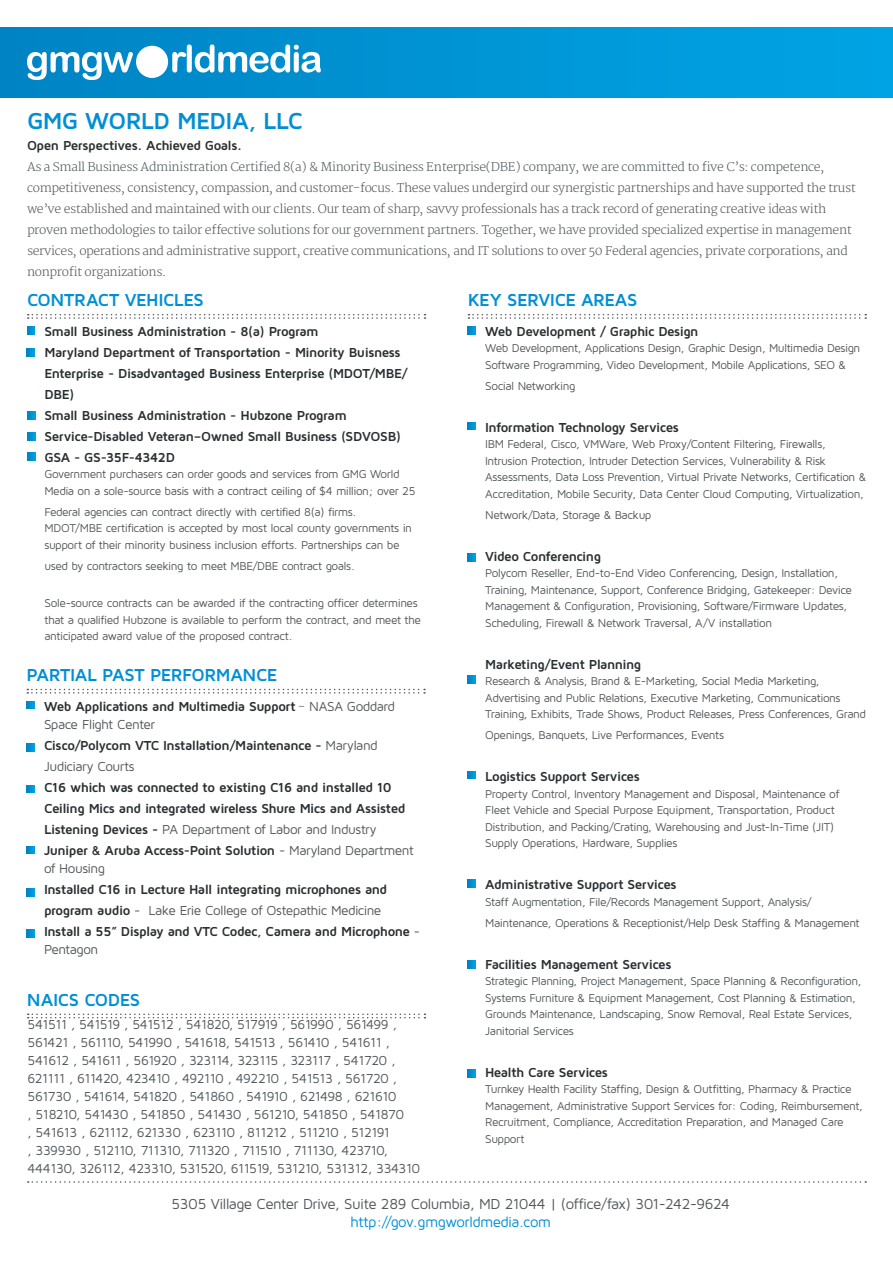
<style>
.page{position:relative;width:893px;height:1263px;background:#fff}
.page>*{position:absolute;margin:0;border:0;box-sizing:border-box;transform-origin:0 0}
.t1{font:700 24px "Maven Pro";letter-spacing:-.025em;color:#008fd5}
.t2{font:700 18px "Maven Pro";letter-spacing:-.025em;color:#008fd5}
.t3{font:15px "Maven Pro";letter-spacing:-.035em;color:#52575b}
.t4{font:15px "Maven Pro";letter-spacing:-.04em;color:#008fd5}
.t5{font:700 13.5px/21px "Maven Pro";letter-spacing:-.04em;color:#292e31}
.t6{font:13.5px/18px "Maven Pro";letter-spacing:-.035em;color:#52575b}
.t7{font:300 12px/21px "Merriweather";letter-spacing:-.025em;color:#52575b}
.t8{font:11.7px/16.5px "Maven Pro";letter-spacing:-.04em;color:#52575b}
.s1{font-family:"Merriweather";font-weight:300;font-size:12px;color:#52575b}
.s2{font-weight:400;color:#52575b}
</style>
<div class="page">
<svg style="left:28px;top:1181px;width:838px;height:2px"></svg>
<div style="left:0;top:27px;width:893px;height:70px;background:linear-gradient(to right,#0083c4,#00a4e4)"></div>
<svg style="left:27px;top:44px;width:294px;height:36px"></svg>
<svg style="left:28px;top:314px;width:397px;height:5px"></svg>
<svg style="left:468px;top:314px;width:398px;height:5px"></svg>
<svg style="left:27px;top:689px;width:398px;height:5px"></svg>
<svg style="left:28px;top:1013px;width:397px;height:5px"></svg>
<svg style="left:27px;top:326px;width:8px;height:8px"></svg>
<svg style="left:27px;top:349px;width:7px;height:7px"></svg>
<svg style="left:27px;top:411px;width:8px;height:8px"></svg>
<svg style="left:27px;top:701px;width:7px;height:8px"></svg>
<svg style="left:27px;top:744px;width:7px;height:8px"></svg>
<svg style="left:27px;top:785px;width:7px;height:8px"></svg>
<svg style="left:27px;top:930px;width:7px;height:7px"></svg>
<svg style="left:27px;top:846px;width:7px;height:8px"></svg>
<svg style="left:27px;top:888px;width:7px;height:8px"></svg>
<svg style="left:468px;top:326px;width:8px;height:8px"></svg>
<svg style="left:468px;top:422px;width:8px;height:8px"></svg>
<svg style="left:468px;top:553px;width:8px;height:8px"></svg>
<svg style="left:468px;top:676px;width:8px;height:7px"></svg>
<svg style="left:468px;top:771px;width:8px;height:8px"></svg>
<svg style="left:468px;top:880px;width:8px;height:8px"></svg>
<svg style="left:468px;top:961px;width:8px;height:7px"></svg>
<svg style="left:468px;top:1069px;width:8px;height:8px"></svg>
<svg style="left:27px;top:433px;width:8px;height:8px"></svg>
<svg style="left:27px;top:452px;width:8px;height:8px"></svg>
<h1 class="t1" style="left:27px;top:106px;width:183px">GMG World Media</h1>
<h1 class="t1" style="left:248px;top:106px;width:56px">, LLC</h1>
<p class="t5" style="left:27px;top:134px;width:217px">Open Perspectives. Achieved Goals.</p>
<p class="t7" style="left:27px;top:156px;width:830px">As a Small Business Administration Certified 8(a) &amp; Minority Business Enterprise(DBE) company, we are committed to five C’s: competence, competitiveness, consistency, compassion, and customer-focus. These values undergird our synergistic partnerships and have supported the trust we’ve established and maintained with our clients. Our team of sharp, savvy professionals has a track record of generating creative ideas with proven methodologies to tailor effective solutions for our government partners. Together, we have provided specialized expertise in management services, operations and administrative support, creative communications, and IT solutions to over 50 Federal agencies, private corporations, and nonprofit organizations.</p>
<h2 class="t2" style="left:27px;top:289px;width:72px">contract</h2>
<h2 class="t2" style="left:125px;top:289px;width:11px">vehicles</h2>
<h2 class="t2" style="left:468px;top:289px;width:81px">Key Service</h2>
<h2 class="t2" style="left:581px;top:289px;width:35px">Areas</h2>
<p class="t5" style="left:44px;top:320px;width:365px">Small Business Administration - 8(a) Program<br>Maryland Department of Transportation - Minority Buisness Enterprise - Disadvantaged Business Enterprise (MDOT/MBE/ DBE)<br>Small Business Administration - Hubzone Program Service-Disabled Veteran–Owned Small Business (SDVOSB)<br>GSA - GS-35F-4342D</p>
<p class="t8" style="left:44px;top:465px;width:373px">Government purchasers can order goods and services from GMG World<br>Media on a sole-source basis with a contract ceiling of $4 million; over 25</p>
<p class="t8" style="left:44px;top:503px;width:369px">Federal agencies can contract directly with certified 8(a) firms.<br>MDOT/MBE certification is accepted by most local county governments in support of their minority business inclusion efforts. Partnerships can be</p>
<p class="t8" style="left:44px;top:557px;width:312px">used by contractors seeking to meet MBE/DBE contract goals.</p>
<p class="t8" style="left:44px;top:594px;width:378px">Sole-source contracts can be awarded if the contracting officer determines that a qualified Hubzone is available to perform the contract, and meet the anticipated award value of the proposed contract.</p>
<h2 class="t2" style="left:27px;top:664px;width:44px">Pa rtial</h2>
<h2 class="t2" style="left:102px;top:664px;width:22px">Past</h2>
<h2 class="t2" style="left:150px;top:664px;width:117px">performance</h2>
<p class="t5" style="left:44px;top:697px;width:353px;line-height:18px">Web Applications and Multimedia Support <span class="s1">-</span> <span class="s2">NASA Goddard<br>Space Flight Center</span></p>
<p class="t5" style="left:44px;top:734px;width:335px">Cisco/Polycom VTC Installation/Maintenance - <span class="s2">Maryland<br>Judiciary Courts</span></p>
<p class="t5" style="left:44px;top:776px;width:371px">C16 which was connected to existing C16 and installed 10<br>Ceiling Mics and integrated wireless Shure Mics and Assisted Listening Devices - <span class="s2">PA Department of Labor and Industry </span>Juniper &amp; Aruba Access-Point Solution <span class="s2">- Maryland Department</span></p>
<p class="t6" style="left:44px;top:859px;width:63px">of Housing</p>
<p class="t5" style="left:44px;top:878px;width:378px">Installed C16 in Lecture Hall integrating microphones and program audio <span class="s2">- Lake Erie College of Ostepathic Medicine<br></span>Install a 55” Display and VTC Codec, Camera and Microphone <span class="s2">-</span></p>
<p class="t6" style="left:44px;top:940px;width:56px">Pentagon</p>
<h2 class="t2" style="left:27px;top:989px;width:115px">NAICS CODES</h2>
<p class="t6" style="left:27px;top:1015px;width:394px">541511 , 541519 , 541512 , 541820, 517919 , 561990 , 561499 , 561421 , 561110, 541990 , 541618, 541513 , 561410 , 541611 , 541612 , 541611 , 561920 , 323114, 323115 , 323117 , 541720 , 621111 , 611420, 423410 , 492110 , 492210 , 541513 , 561720 , 561730 , 541614, 541820 , 541860 , 541910 , 621498 , 621610<br>, 518210, 541430 , 541850 , 541430 , 561210, 541850 , 541870<br>, 541613 , 621112, 621330 , 623110 , 811212 , 511210 , 512191<br>, 339930 , 512110, 711310, 711320 , 711510 , 711130, 423710, 444130, 326112, 423310, 531520, 611519, 531210, 531312, 334310</p>
<p class="t5" style="left:485px;top:320px;width:215px">Web Development / Graphic Design</p>
<p class="t8" style="left:485px;top:339px;width:377px">Web Development, Applications Design, Graphic Design, Multimedia Design<br>Software Programming, Video Development, Mobile Applications, SEO &amp;</p>
<p class="t8" style="left:485px;top:377px;width:92px">Social Networking</p>
<p class="t5" style="left:485px;top:416px;width:195px">Information Technology Services</p>
<p class="t8" style="left:485px;top:435px;width:383px">IBM Federal, Cisco, VMWare, Web Proxy/Content Filtering, Firewalls, Intrusion Protection, Intruder Detection Services, Vulnerability &amp; Risk Assessments, Data Loss Prevention, Virtual Private Networks, Certification &amp; Accreditation, Mobile Security, Data Center Cloud Computing, Virtualization,</p>
<p class="t8" style="left:485px;top:506px;width:168px">Network/Data, Storage &amp; Backup</p>
<p class="t5" style="left:485px;top:545px;width:117px">Video Conferencing</p>
<p class="t8" style="left:485px;top:564px;width:368px">Polycom Reseller, End-to-End Video Conferencing, Design, Installation, Training, Maintenance, Support, Conference Bridging, Gatekeeper: Device Management &amp; Configuration, Provisioning, Software/Firmware Updates, Scheduling, Firewall &amp; Network Traversal, A/V installation</p>
<p class="t5" style="left:485px;top:653px;width:158px">Marketing/Event Planning</p>
<p class="t8" style="left:485px;top:672px;width:382px">Research &amp; Analysis, Brand &amp; E-Marketing, Social Media Marketing,<br>Advertising and Public Relations, Executive Marketing, Communications<br>Training, Exhibits, Trade Shows, Product Releases, Press Conferences, Grand</p>
<p class="t8" style="left:485px;top:726px;width:240px">Openings, Banquets, Live Performances, Events</p>
<p class="t5" style="left:485px;top:765px;width:156px">Logistics Support Services</p>
<p class="t8" style="left:485px;top:785px;width:356px">Property Control, Inventory Management and Disposal, Maintenance of Fleet Vehicle and Special Purpose Equipment, Transportation, Product Distribution, and Packing/Crating, Warehousing and Just-In-Time (JIT)<br>Supply Operations, Hardware, Supplies</p>
<p class="t5" style="left:485px;top:873px;width:193px">Administrative Support Services</p>
<p class="t8" style="left:485px;top:891px;width:376px;line-height:21px">Staff Augmentation, File/Records Management Support, Analysis/<br>Maintenance, Operations &amp; Receptionist/Help Desk Staffing &amp; Management</p>
<p class="t5" style="left:485px;top:953px;width:188px">Facilities Management Services</p>
<p class="t8" style="left:485px;top:972px;width:378px">Strategic Planning, Project Management, Space Planning &amp; Reconfiguration, Systems Furniture &amp; Equipment Management, Cost Planning &amp; Estimation, Grounds Maintenance, Landscaping, Snow Removal, Real Estate Services, Janitorial Services</p>
<p class="t5" style="left:485px;top:1061px;width:124px">Health Care Services</p>
<p class="t8" style="left:485px;top:1080px;width:379px">Turnkey Health Facility Staffing, Design &amp; Outfitting, Pharmacy &amp; Practice Management, Administrative Support Services for: Coding, Reimbursement, Recruitment, Compliance, Accreditation Preparation, and Managed Care Support</p>
<p class="t3" style="left:171px;top:1194px;width:560px">5305 Village Center Drive, Suite 289 Columbia, MD 21044 | (office/fax) 301-242-9624</p>
<p class="t4" style="left:350px;top:1212px;width:202px">http://gov.gmgworldmedia.com</p>
</div>
